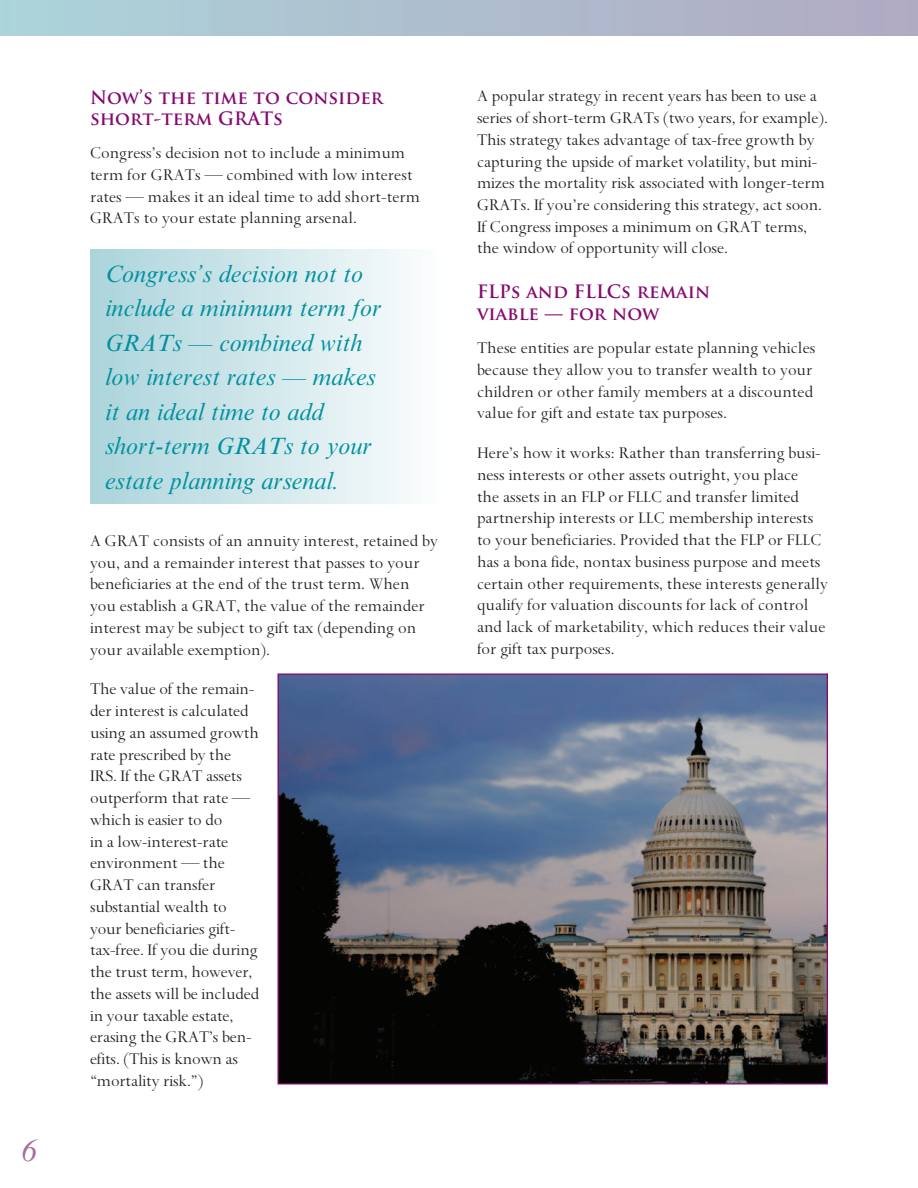
<style>
.page{position:relative;width:918px;height:1188px;background:#fff}
.page>*{position:absolute;margin:0;border:0;box-sizing:border-box;transform-origin:0 0}
.t1{font:italic 31.5px "Times New Roman MT Std";color:#a86c9d}
.t2{font:italic 24px/34.5px "Times New Roman MT Std";color:#00919f}
.t3{font:18px/21.8px "Spectrum MT Std";color:#231f20}
.t4{font:700 18px/21px "Trajan Pro";color:#850a70}
</style>
<div class="page">
<div style="left:0;top:0;width:918px;height:36px;background:linear-gradient(to right,#acd3da,#b1a9c3)"></div>
<div style="left:90px;top:249px;width:351px;height:255px;background:linear-gradient(to right,#aad4db,#fcfdfe)"></div>
<img style="left:279px;top:675px;width:547px;height:408px">
<h1 class="t1" style="left:22px;top:1133px;width:17px">6</h1>
<p class="t4" style="left:90px;top:87px;width:295px">Now’s the time to consider short-term GRATs</p>
<p class="t3" style="left:90px;top:142px;width:332px">Congress’s decision not to include a minimum term for GRATs — combined with low interest rates — makes it an ideal time to add short-term GRATs to your estate planning arsenal.</p>
<h2 class="t2" style="left:105px;top:256px;width:278px">Congress’s decision not to include a minimum term for<br>GRATs — combined with low interest rates — makes it an ideal time to add short-term GRATs to your estate planning arsenal.</h2>
<p class="t3" style="left:90px;top:530px;width:350px">A GRAT consists of an annuity interest, retained by you, and a remainder interest that passes to your beneficiaries at the end of the trust term. When you establish a GRAT, the value of the remainder interest may be subject to gift tax (depending on your available exemption).</p>
<p class="t3" style="left:90px;top:679px;width:171px">The value of the remain&shy;der interest is calculated using an assumed growth rate prescribed by the<br>IRS. If the GRAT assets outperform that rate — which is easier to do<br>in a low-interest-rate environment — the<br>GRAT can transfer substantial wealth to your beneficiaries gift&shy;tax-free. If you die during the trust term, however, the assets will be included in your taxable estate, erasing the GRAT’s ben&shy;efits. (This is known as “mortality risk.”)</p>
<p class="t3" style="left:477px;top:85px;width:352px">A popular strategy in recent years has been to use a series of short-term GRATs (two years, for example).<br>This strategy takes advantage of tax-free growth by capturing the upside of market volatility, but mini&shy;mizes the mortality risk associated with longer-term GRATs. If you’re considering this strategy, act soon.<br>If Congress imposes a minimum on GRAT terms, the window of opportunity will close.</p>
<p class="t4" style="left:477px;top:282px;width:235px">FLPs and FLLCs remain viable — for now</p>
<p class="t3" style="left:477px;top:337px;width:340px">These entities are popular estate planning vehicles because they allow you to transfer wealth to your children or other family members at a discounted value for gift and estate tax purposes.</p>
<p class="t3" style="left:477px;top:442px;width:352px">Here’s how it works: Rather than transferring busi&shy;ness interests or other assets outright, you place<br>the assets in an FLP or FLLC and transfer limited partnership interests or LLC membership interests to your beneficiaries. Provided that the FLP or FLLC has a bona fide, nontax business purpose and meets certain other requirements, these interests generally qualify for valuation discounts for lack of control and lack of marketability, which reduces their value for gift tax purposes.</p>
</div>
